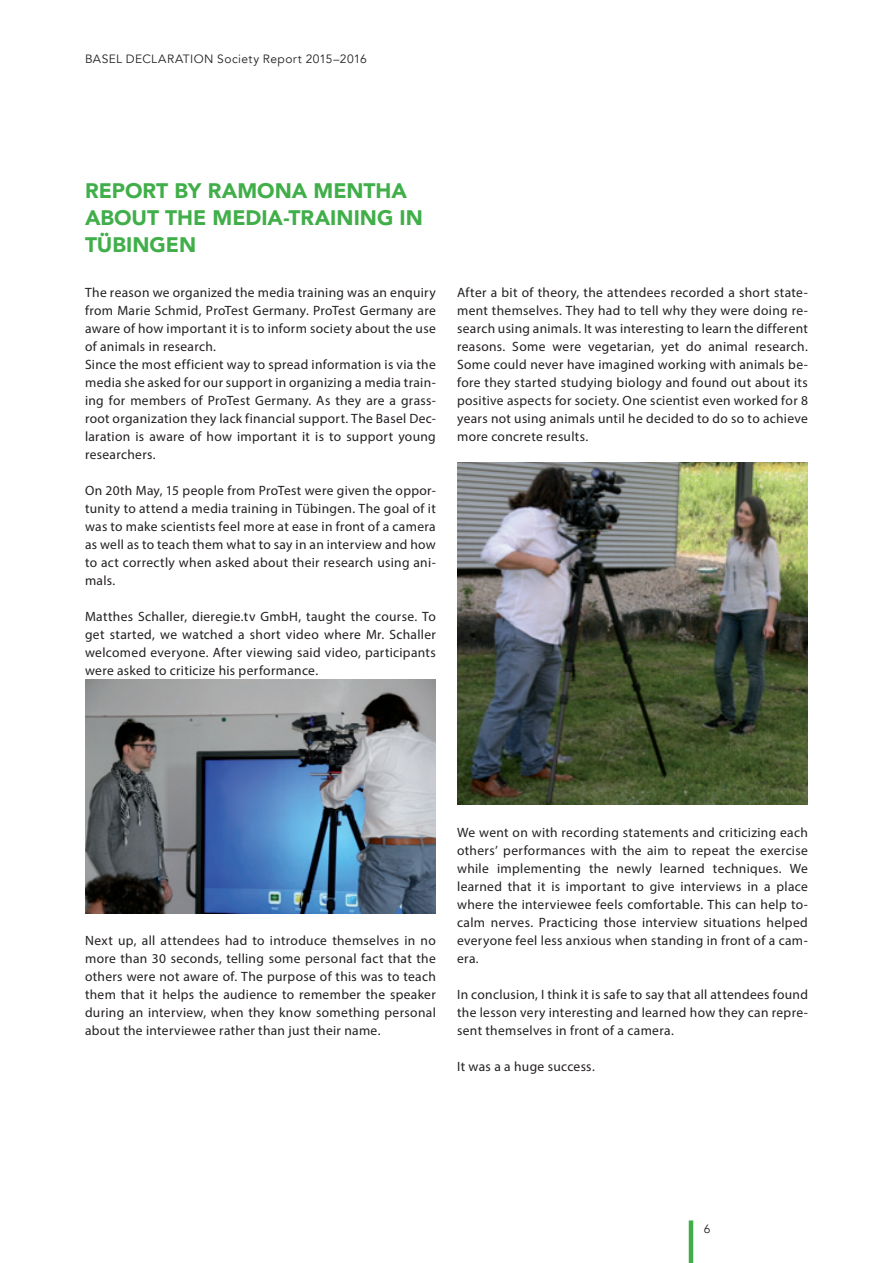
<style>
.page{position:relative;width:893px;height:1263px;background:#fff}
.page>*{position:absolute;margin:0;border:0;box-sizing:border-box;transform-origin:0 0}
.t1{font:900 21px/27px "Avenir";color:#40ae49}
.t2{font:13.5px/18px "Myriad Pro";letter-spacing:.025em;color:#231f20;text-align:justify}
.t3{font:12px "Avenir";letter-spacing:.03em;color:#231f20}
</style>
<div class="page">
<hr style="left:689px;top:1220px;width:4px;height:43px;background:#40ae49">
<img style="left:85px;top:680px;width:351px;height:234px">
<img style="left:457px;top:462px;width:351px;height:342px">
<p class="t3" style="left:85px;top:52px;width:283px">BASEL DECLARATION Society Report 2015–2016</p>
<h1 class="t1" style="left:85px;top:177px;width:339px">REPORT BY RAMONA MENTHA<br>ABOUT THE MEDIA-TRAINING IN<br>TÜBINGEN</h1>
<p class="t2" style="left:85px;top:283px;width:352px;text-align:left">The reason we organized the media training was an enquiry from Marie Schmid, ProTest Germany. ProTest Germany are aware of how important it is to inform society about the use of animals in research.<br>Since the most efficient way to spread information is via the media she asked for our support in organizing a media train&shy;ing for members of ProTest Germany. As they are a grass&shy;root organization they lack financial support. The Basel Dec&shy;laration is aware of how important it is to support young researchers.</p>
<p class="t2" style="left:85px;top:481px;width:352px">On 20th May, 15 people from ProTest were given the oppor&shy;tunity to attend a media training in Tübingen. The goal of it was to make scientists feel more at ease in front of a camera as well as to teach them what to say in an interview and how to act correctly when asked about their research using ani&shy;mals.</p>
<p class="t2" style="left:85px;top:607px;width:352px">Matthes Schaller, dieregie.tv GmbH, taught the course. To get started, we watched a short video where Mr. Schaller welcomed everyone. After viewing said video, participants were asked to criticize his performance.</p>
<p class="t2" style="left:457px;top:283px;width:352px">After a bit of theory, the attendees recorded a short state&shy;ment themselves. They had to tell why they were doing re&shy;search using animals. It was interesting to learn the different reasons. Some were vegetarian, yet do animal research.<br>Some could never have imagined working with animals be&shy;fore they started studying biology and found out about its positive aspects for society. One scientist even worked for 8 years not using animals until he decided to do so to achieve more concrete results.</p>
<p class="t2" style="left:85px;top:931px;width:352px">Next up, all attendees had to introduce themselves in no more than 30 seconds, telling some personal fact that the others were not aware of. The purpose of this was to teach them that it helps the audience to remember the speaker during an interview, when they know something personal about the interviewee rather than just their name.</p>
<p class="t2" style="left:457px;top:823px;width:352px">We went on with recording statements and criticizing each others’ performances with the aim to repeat the exercise while implementing the newly learned techniques. We learned that it is important to give interviews in a place where the interviewee feels comfortable. This can help to&shy;calm nerves. Practicing those interview situations helped everyone feel less anxious when standing in front of a cam&shy;era.</p>
<p class="t2" style="left:457px;top:985px;width:352px">In conclusion, I think it is safe to say that all attendees found the lesson very interesting and learned how they can repre&shy;sent themselves in front of a camera.</p>
<p class="t2" style="left:457px;top:1057px;width:139px">It was a a huge success.</p>
<p class="t3" style="left:704px;top:1222px;width:8px">6</p>
</div>
